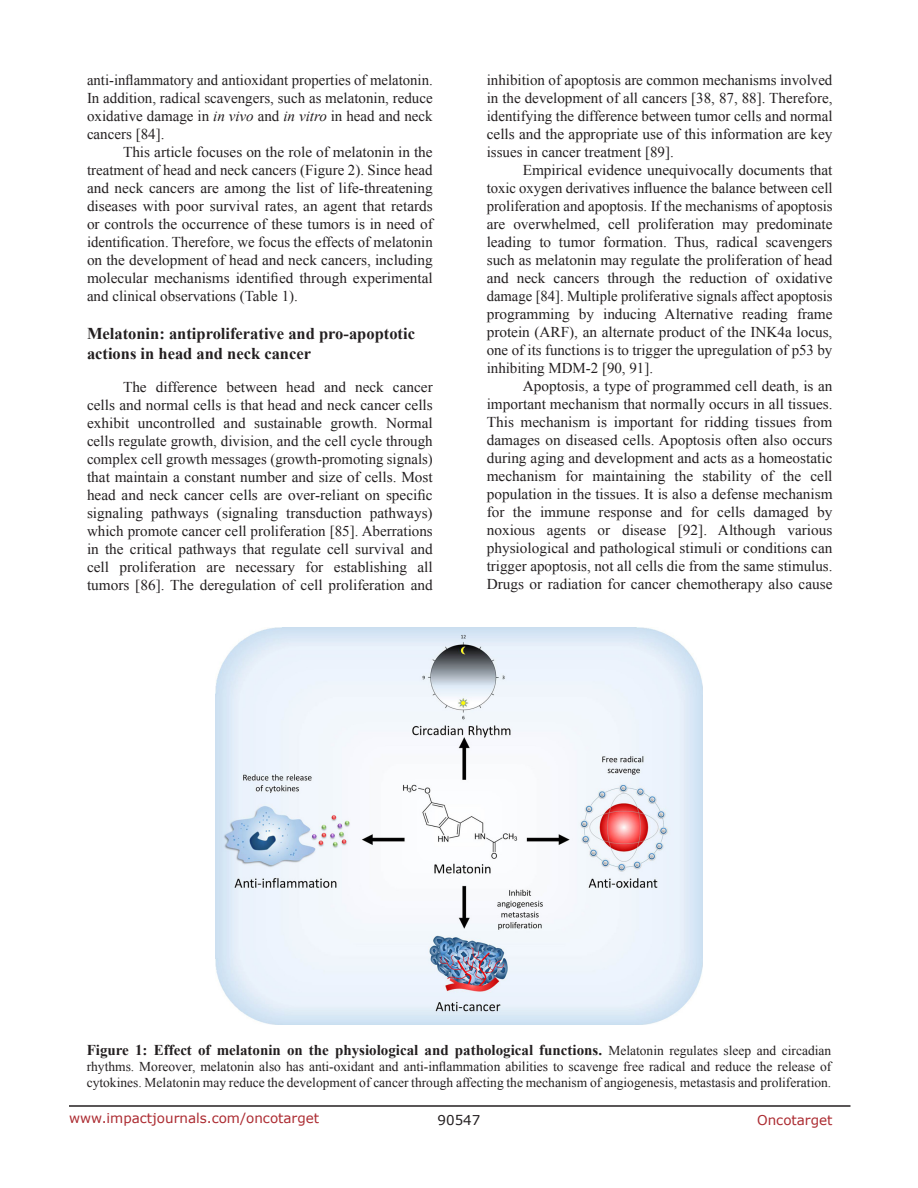
<style>
.page{position:relative;width:918px;height:1188px;background:#fff}
.page>*{position:absolute;margin:0;border:0;box-sizing:border-box;transform-origin:0 0}
.SubHeading_middle{font:700 16.5px/19.8px "Times New Roman";color:#231f20}
.BodyText{font:15px/18px "Times New Roman";color:#231f20;text-align:justify}
.FigureText{font:700 15px "Times New Roman";color:#231f20}
.FigureText-2{font:13.5px/16.2px "Times New Roman";color:#231f20}
.t1{font:13.5px "Verdana";color:#ac2b31}
.t2{font:13.5px "Verdana";color:#231f20}
.s1{font-style:italic}
.s2{font-weight:400;font-size:13.5px}
</style>
<div class="page">
<hr style="left:69px;top:1105px;width:781px;height:2px;background:#231f20">
<img style="left:216px;top:627px;width:487px;height:398px">
<p class="BodyText" style="left:87px;top:71px;width:347px">anti-inflammatory and antioxidant properties of melatonin.<br>In addition, radical scavengers, such as melatonin, reduce oxidative damage in <span class="s1">in vivo</span> and <span class="s1">in vitro</span> in head and neck cancers [84].</p>
<p class="BodyText" style="left:87px;top:143px;width:347px;text-indent:36px">This article focuses on the role of melatonin in the treatment of head and neck cancers (Figure 2). Since head and neck cancers are among the list of life-threatening diseases with poor survival rates, an agent that retards or controls the occurrence of these tumors is in need of identification. Therefore, we focus the effects of melatonin on the development of head and neck cancers, including molecular mechanisms identified through experimental and clinical observations (Table 1).</p>
<p class="SubHeading_middle" style="left:87px;top:323px;width:330px">Melatonin: antiproliferative and pro-apoptotic actions in head and neck cancer</p>
<p class="BodyText" style="left:87px;top:378px;width:347px;text-indent:36px">The difference between head and neck cancer cells and normal cells is that head and neck cancer cells exhibit uncontrolled and sustainable growth. Normal cells regulate growth, division, and the cell cycle through complex cell growth messages (growth-promoting signals) that maintain a constant number and size of cells. Most head and neck cancer cells are over-reliant on specific signaling pathways (signaling transduction pathways) which promote cancer cell proliferation [85]. Aberrations in the critical pathways that regulate cell survival and cell proliferation are necessary for establishing all tumors [86]. The deregulation of cell proliferation and</p>
<p class="BodyText" style="left:487px;top:71px;width:347px">inhibition of apoptosis are common mechanisms involved in the development of all cancers [38, 87, 88]. Therefore, identifying the difference between tumor cells and normal cells and the appropriate use of this information are key issues in cancer treatment [89].</p>
<p class="BodyText" style="left:487px;top:161px;width:347px;text-indent:36px">Empirical evidence unequivocally documents that toxic oxygen derivatives influence the balance between cell proliferation and apoptosis. If the mechanisms of apoptosis are overwhelmed, cell proliferation may predominate leading to tumor formation. Thus, radical scavengers such as melatonin may regulate the proliferation of head and neck cancers through the reduction of oxidative damage [84]. Multiple proliferative signals affect apoptosis programming by inducing Alternative reading frame protein (ARF), an alternate product of the INK4a locus, one of its functions is to trigger the upregulation of p53 by inhibiting MDM-2 [90, 91].</p>
<p class="BodyText" style="left:487px;top:377px;width:347px;text-indent:36px">Apoptosis, a type of programmed cell death, is an important mechanism that normally occurs in all tissues.<br>This mechanism is important for ridding tissues from damages on diseased cells. Apoptosis often also occurs during aging and development and acts as a homeostatic mechanism for maintaining the stability of the cell population in the tissues. It is also a defense mechanism for the immune response and for cells damaged by noxious agents or disease [92]. Although various physiological and pathological stimuli or conditions can trigger apoptosis, not all cells die from the same stimulus.<br>Drugs or radiation for cancer chemotherapy also cause</p>
<p class="FigureText" style="left:87px;top:1040px;width:746px">Figure 1: Effect of melatonin on the physiological and pathological functions. <span class="s2">Melatonin regulates sleep and circadian</span></p>
<p class="FigureText-2" style="left:87px;top:1058px;width:746px">rhythms. Moreover, melatonin also has anti-oxidant and anti-inflammation abilities to scavenge free radical and reduce the release of cytokines. Melatonin may reduce the development of cancer through affecting the mechanism of angiogenesis, metastasis and proliferation.</p>
<p class="t1" style="left:69px;top:1109px;width:252px">www.impactjournals.com/oncotarget</p>
<p class="t2" style="left:438px;top:1111px;width:44px">90547</p>
<p class="t1" style="left:757px;top:1111px;width:77px">Oncotarget</p>
</div>
